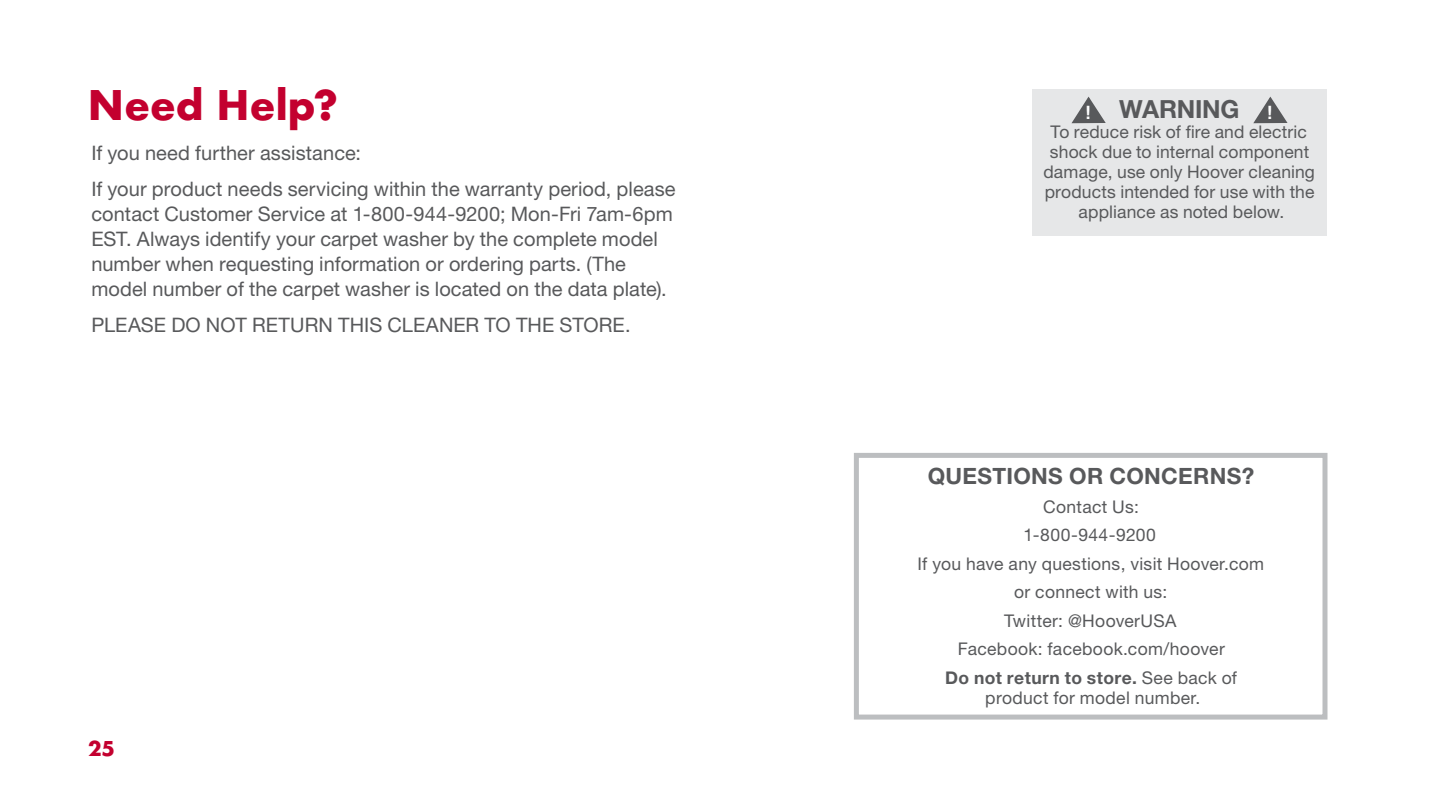
<style>
.page{position:relative;width:1440px;height:810px;background:#fff}
.page>*{position:absolute;margin:0;border:0;box-sizing:border-box;transform-origin:0 0}
.t1{font:45px "Futura Bld";letter-spacing:.005em;color:#c3002f}
.t2{font:700 25px "Helvetica Neue LT Std";letter-spacing:-.01em;color:#58595b}
.t3{font:700 22.5px "Helvetica Neue LT Std";letter-spacing:.015em;color:#58595b}
.t4{font:22.5px "Futura Bld";color:#c3002f}
.t5{font:20px/25px "Helvetica Neue LT Std";letter-spacing:.005em;color:#58595b}
.t6{font:700 condensed 18.5px "Helvetica Neue";color:#fff}
.t7{font:17.5px/28.5px "Helvetica Neue LT Std";letter-spacing:.01em;color:#58595b;text-align:center}
.s1{font-weight:700}
</style>
<div class="page">
<div style="left:854px;top:453px;width:474px;height:267px;border:5px solid #bcbec0"></div>
<div style="left:1032px;top:89px;width:295px;height:146px;background:#e6e7e8"></div>
<svg style="left:1071px;top:96px;width:35px;height:28px"></svg>
<svg style="left:1253px;top:96px;width:35px;height:28px"></svg>
<h1 class="t1" style="left:88px;top:75px;width:252px">Need Help?</h1>
<p class="t5" style="left:91px;top:135px;width:586px;line-height:36px">If you need further assistance:<br>If your product needs servicing within the warranty period, please</p>
<p class="t5" style="left:91px;top:201px;width:583px">contact Customer Service at 1-800-944-9200; Mon-Fri 7am-6pm EST. Always identify your carpet washer by the complete model number when requesting information or ordering parts. (The model number of the carpet washer is located on the data plate).</p>
<p class="t5" style="left:91px;top:312px;width:541px">PLEASE DO NOT RETURN THIS CLEANER TO THE STORE.</p>
<p class="t4" style="left:88px;top:734px;width:28px">25</p>
<p class="t2" style="left:1119px;top:94px;width:122px">WARNING</p>
<p class="t7" style="left:1044px;top:121px;width:273px;line-height:20px">To reduce risk of fire and electric shock due to internal component damage, use only Hoover cleaning products intended for use with the appliance as noted below.</p>
<p class="t6" style="left:1086px;top:102px;width:7px">!</p>
<p class="t6" style="left:1267px;top:102px;width:7px">!</p>
<p class="t3" style="left:928px;top:463px;width:328px">QUESTIONS OR CONCERNS?</p>
<p class="t7" style="left:918px;top:492px;width:348px">Contact Us:<br>1-800-944-9200<br>If you have any questions, visit Hoover.com or connect with us:<br>Twitter: @HooverUSA<br>Facebook: facebook.com/hoover<br><span class="s1">Do not return to store.</span> See back of</p>
<p class="t7" style="left:985px;top:683px;width:217px">product for model number.</p>
</div>
